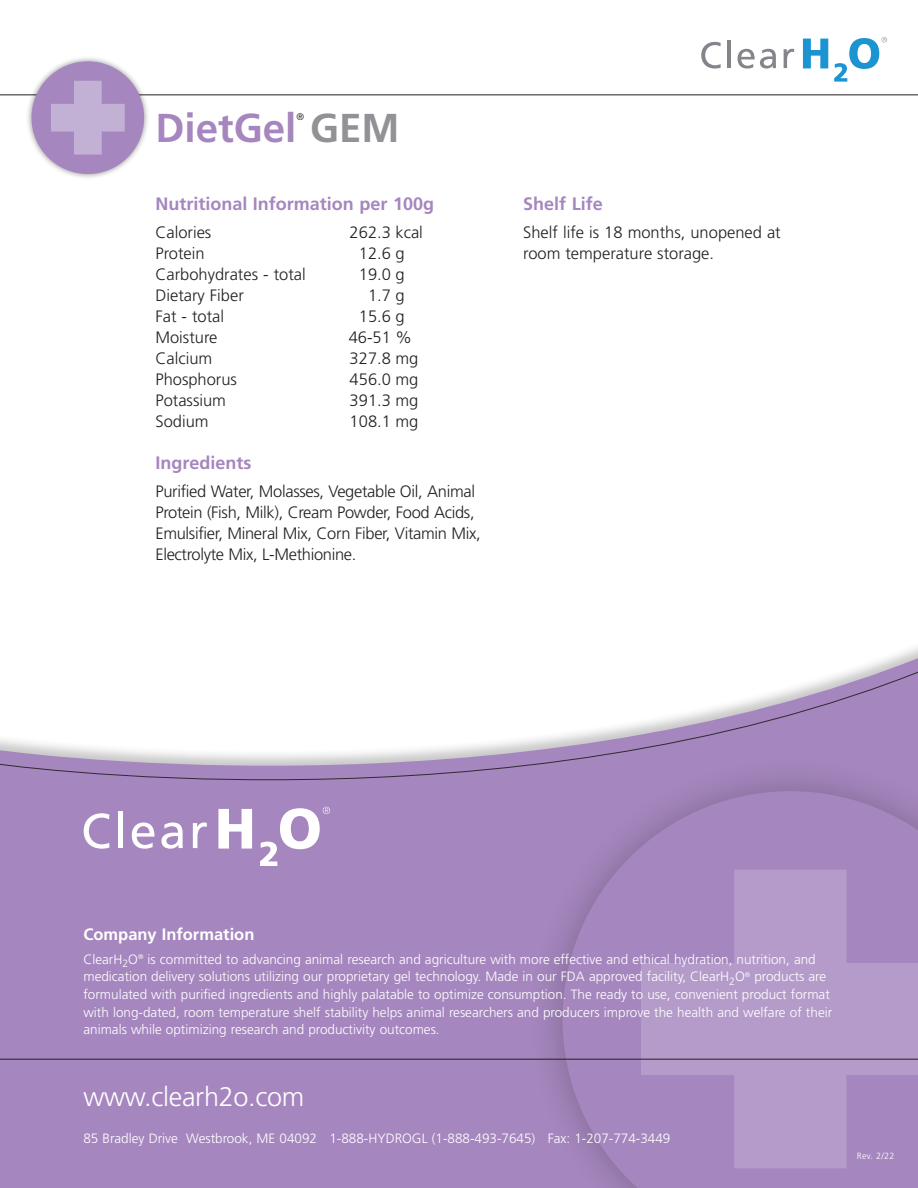
<style>
.page{position:relative;width:918px;height:1188px;background:#fff}
.page>*{position:absolute;margin:0;border:0;box-sizing:border-box;transform-origin:0 0}
.t1{font:700 40.35px "Frutiger";color:#a586be}
.nutritional_tabbed{font:300 27px "Frutiger";letter-spacing:-.01em;color:#fff}
.para_body_copy{font:700 18px "Frutiger";color:#a586be}
.nutritional_tabbed-2{font:700 18px "Frutiger";color:#a586be}
.bulleted_list{font:300 16.5px "Frutiger";color:#231f20}
.nutritional_tabbed-3{font:300 16.5px/21px "Frutiger";letter-spacing:-.02em;color:#231f20}
.nutritional_tabbed-4{font:300 16.5px/21px "Frutiger";color:#231f20}
.para_body_copy-2{font:700 16.5px "Frutiger";color:#fff}
.para_body_copy-3{font:300 13.5px/17.5px "Frutiger";color:#fff}
.t2{font:300 9.6px "Frutiger";color:#231f20}
.bulleted_list-2{font:300 9px "Frutiger";color:#fff}
.s1{color:#919295}
</style>
<div class="page">
<hr style="left:0;top:94px;width:918px;height:1px;background:#231f20">
<svg style="left:0;top:665px;width:918px;height:523px;background:#b298c6"></svg>
<svg style="left:218px;top:809px;width:34px;height:40px"></svg>
<svg style="left:84px;top:813px;width:25px;height:36px"></svg>
<div style="left:118px;top:811px;width:5px;height:37px;background:#fff"></div>
<svg style="left:132px;top:823px;width:23px;height:26px"></svg>
<svg style="left:161px;top:823px;width:22px;height:26px"></svg>
<svg style="left:193px;top:823px;width:14px;height:25px"></svg>
<svg style="left:260px;top:807px;width:70px;height:59px"></svg>
<svg style="left:803px;top:39px;width:25px;height:29px"></svg>
<svg style="left:701px;top:42px;width:20px;height:27px"></svg>
<hr style="left:727px;top:40px;width:4px;height:28px;background:#84858a">
<svg style="left:738px;top:49px;width:38px;height:20px"></svg>
<svg style="left:784px;top:49px;width:10px;height:19px"></svg>
<svg style="left:834px;top:37px;width:53px;height:45px"></svg>
<div style="left:25px;top:55px;width:125px;height:125px;background:#231f20;opacity:.5"></div>
<div style="left:32px;top:61px;width:112px;height:113px;background:#a586be;border-radius:50%"></div>
<svg style="left:51px;top:81px;width:74px;height:74px"></svg>
<p class="t1" style="left:155px;top:105px;width:246px">DietGel <span class="s1">GEM</span></p>
<p class="t2" style="left:296px;top:111px;width:9px">®</p>
<p class="para_body_copy" style="left:155px;top:194px;width:280px">Nutritional Information per 100g</p>
<p class="bulleted_list" style="left:155px;top:223px;width:57px">Calories</p>
<p class="bulleted_list" style="left:350px;top:223px;width:75px">262.3 kcal</p>
<p class="bulleted_list" style="left:155px;top:244px;width:51px">Protein</p>
<p class="bulleted_list" style="left:359px;top:244px;width:47px">12.6 g</p>
<p class="bulleted_list" style="left:155px;top:265px;width:152px">Carbohydrates - total</p>
<p class="bulleted_list" style="left:359px;top:265px;width:47px">19.0 g</p>
<p class="bulleted_list" style="left:155px;top:286px;width:90px">Dietary Fiber</p>
<p class="bulleted_list" style="left:368px;top:286px;width:38px">1.7 g</p>
<p class="bulleted_list" style="left:155px;top:307px;width:70px">Fat - total</p>
<p class="bulleted_list" style="left:359px;top:307px;width:47px">15.6 g</p>
<p class="bulleted_list" style="left:155px;top:328px;width:64px">Moisture</p>
<p class="bulleted_list" style="left:349px;top:328px;width:65px">46-51 %</p>
<p class="bulleted_list" style="left:155px;top:349px;width:58px">Calcium</p>
<p class="bulleted_list" style="left:350px;top:349px;width:70px">327.8 mg</p>
<p class="bulleted_list" style="left:155px;top:370px;width:83px">Phosphorus</p>
<p class="bulleted_list" style="left:350px;top:370px;width:70px">456.0 mg</p>
<p class="bulleted_list" style="left:155px;top:391px;width:72px">Potassium</p>
<p class="bulleted_list" style="left:350px;top:391px;width:70px">391.3 mg</p>
<p class="bulleted_list" style="left:155px;top:412px;width:55px">Sodium</p>
<p class="bulleted_list" style="left:350px;top:412px;width:70px">108.1 mg</p>
<p class="para_body_copy" style="left:155px;top:452px;width:98px">Ingredients</p>
<p class="nutritional_tabbed-3" style="left:155px;top:481px;width:327px">Purified Water, Molasses, Vegetable Oil, Animal Protein (Fish, Milk), Cream Powder, Food Acids, Emulsifier, Mineral Mix, Corn Fiber, Vitamin Mix, Electrolyte Mix, L-Methionine.</p>
<p class="nutritional_tabbed-2" style="left:523px;top:194px;width:81px">Shelf Life</p>
<p class="nutritional_tabbed-4" style="left:523px;top:222px;width:259px">Shelf life is 18 months, unopened at room temperature storage.</p>
<p class="para_body_copy-2" style="left:83px;top:924px;width:172px">Company Information</p>
<p class="para_body_copy-3" style="left:83px;top:950px;width:750px">ClearH<sub>2</sub>O<sup>®</sup> is committed to advancing animal research and agriculture with more effective and ethical hydration, nutrition, and medication delivery solutions utilizing our proprietary gel technology. Made in our FDA approved facility, ClearH<sub>2</sub>O<sup>®</sup> products are formulated with purified ingredients and highly palatable to optimize consumption. The ready to use, convenient product format with long-dated, room temperature shelf stability helps animal researchers and producers improve the health and welfare of their animals while optimizing research and productivity outcomes.</p>
<p class="nutritional_tabbed" style="left:83px;top:1082px;width:222px">www.clearh2o.com</p>
<p class="para_body_copy-3" style="left:83px;top:1130px;width:589px">85 Bradley Drive Westbrook, ME 04092 1-888-HYDROGL (1-888-493-7645) Fax: 1-207-774-3449</p>
<p class="bulleted_list-2" style="left:857px;top:1151px;width:39px">Rev. 2/22</p>
</div>
